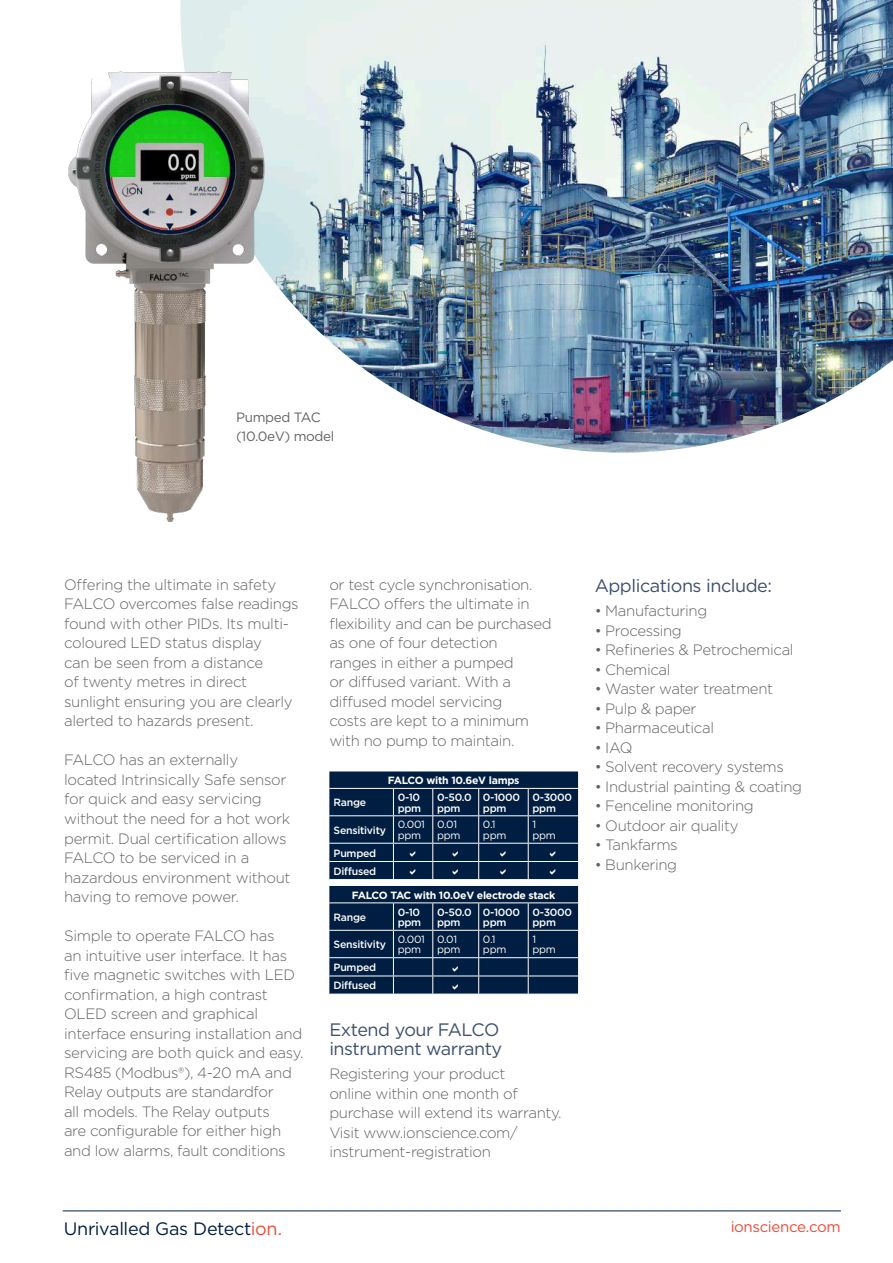
<style>
.page{position:relative;width:893px;height:1263px;background:#fff}
.page>*{position:absolute;margin:0;border:0;box-sizing:border-box;transform-origin:0 0}
.t1{font:18px/19.5px "Gotham";letter-spacing:-.025em;color:#3d4f6d}
.t2{font:18px "Gotham";letter-spacing:-.02em;color:#001e41}
.t3{font:300 15px/19.5px "Gotham";letter-spacing:-.025em;color:#636366}
.t4{font:15px "Gotham";letter-spacing:-.025em;color:#ed4b38}
.t5{font:13.5px/19.5px "Gotham";letter-spacing:-.025em;color:#636366}
.t6{font:500 10.5px/10.5px "Gotham";letter-spacing:-.025em;color:#fff}
.t7{font:700 10.5px "Gotham";letter-spacing:-.025em;color:#fff}
.t8{font:10.5px/10.5px "Gotham";letter-spacing:-.025em;color:#fff}
.s1{color:#ed4b38}
</style>
<div class="page">
<img style="left:180px;top:0;width:713px;height:453px">
<hr style="left:63px;top:1210px;width:778px;height:1px;background:#001e41">
<img style="left:68px;top:63px;width:219px;height:459px">
<svg style="left:329px;top:771px;width:249px;height:108px;background:#0d294a"></svg>
<svg style="left:329px;top:886px;width:249px;height:108px;background:#0c294a"></svg>
<p class="t5" style="left:236px;top:407px;width:100px">Pumped TAC (10.0eV) model</p>
<p class="t3" style="left:64px;top:574px;width:236px">Offering the ultimate in safety<br>FALCO overcomes false readings found with other PIDs. Its multi&shy;coloured LED status display<br>can be seen from a distance<br>of twenty metres in direct sunlight ensuring you are clearly alerted to hazards present.</p>
<p class="t3" style="left:64px;top:750px;width:228px">FALCO has an externally located Intrinsically Safe sensor for quick and easy servicing without the need for a hot work permit. Dual certification allows<br>FALCO to be serviced in a hazardous environment without having to remove power.</p>
<p class="t3" style="left:64px;top:925px;width:241px">Simple to operate FALCO has<br>an intuitive user interface. It has five magnetic switches with LED confirmation, a high contrast<br>OLED screen and graphical interface ensuring installation and servicing are both quick and easy.<br>RS485 (Modbus®), 4-20 mA and<br>Relay outputs are standardfor<br>all models. The Relay outputs<br>are configurable for either high and low alarms, fault conditions</p>
<p class="t3" style="left:329px;top:574px;width:224px">or test cycle synchronisation.<br>FALCO offers the ultimate in flexibility and can be purchased as one of four detection<br>ranges in either a pumped<br>or diffused variant. With a diffused model servicing<br>costs are kept to a minimum with no pump to maintain.</p>
<p class="t7" style="left:388px;top:773px;width:133px">FALCO with 10.6eV lamps</p>
<p class="t6" style="left:334px;top:797px;width:34px">Range</p>
<p class="t6" style="left:398px;top:792px;width:25px">0-10 ppm</p>
<p class="t6" style="left:437px;top:792px;width:36px">0-50.0 ppm</p>
<p class="t6" style="left:483px;top:792px;width:39px">0-1000 ppm</p>
<p class="t6" style="left:532px;top:792px;width:41px">0-3000 ppm</p>
<p class="t6" style="left:334px;top:825px;width:54px">Sensitivity</p>
<p class="t8" style="left:398px;top:819px;width:29px">0.001 ppm</p>
<p class="t8" style="left:437px;top:819px;width:25px">0.01 ppm</p>
<p class="t8" style="left:483px;top:819px;width:25px">0.1 ppm</p>
<p class="t8" style="left:532px;top:819px;width:25px">1 ppm</p>
<p class="t6" style="left:334px;top:844px;width:44px;line-height:18.1px">Pumped<br>Diffused</p>
<p class="t7" style="left:352px;top:888px;width:205px">FALCO TAC with 10.0eV electrode stack</p>
<p class="t6" style="left:334px;top:912px;width:34px">Range</p>
<p class="t6" style="left:398px;top:906px;width:25px">0-10 ppm</p>
<p class="t6" style="left:437px;top:906px;width:36px">0-50.0 ppm</p>
<p class="t6" style="left:483px;top:906px;width:39px">0-1000 ppm</p>
<p class="t6" style="left:532px;top:906px;width:41px">0-3000 ppm</p>
<p class="t6" style="left:334px;top:939px;width:54px">Sensitivity</p>
<p class="t8" style="left:398px;top:934px;width:29px">0.001 ppm</p>
<p class="t8" style="left:437px;top:934px;width:25px">0.01 ppm</p>
<p class="t8" style="left:483px;top:934px;width:25px">0.1 ppm</p>
<p class="t8" style="left:532px;top:934px;width:25px">1 ppm</p>
<p class="t6" style="left:334px;top:958px;width:44px;line-height:18.1px">Pumped<br>Diffused</p>
<p class="t1" style="left:329px;top:1019px;width:174px">Extend your FALCO instrument warranty</p>
<p class="t3" style="left:329px;top:1064px;width:234px">Registering your product<br>online within one month of purchase will extend its warranty.<br>Visit www.ionscience.com/ instrument-registration</p>
<p class="t1" style="left:595px;top:576px;width:179px">Applications include:</p>
<p class="t3" style="left:595px;top:601px;width:114px">• Manufacturing</p>
<p class="t3" style="left:595px;top:620px;width:89px">• Processing</p>
<p class="t3" style="left:595px;top:640px;width:200px">• Refineries &amp; Petrochemical</p>
<p class="t3" style="left:595px;top:659px;width:77px">• Chemical</p>
<p class="t3" style="left:595px;top:679px;width:180px">• Waster water treatment</p>
<p class="t3" style="left:595px;top:698px;width:103px">• Pulp &amp; paper</p>
<p class="t3" style="left:595px;top:718px;width:121px">• Pharmaceutical</p>
<p class="t3" style="left:595px;top:737px;width:39px">• IAQ</p>
<p class="t3" style="left:595px;top:757px;width:191px">• Solvent recovery systems</p>
<p class="t3" style="left:595px;top:776px;width:209px">• Industrial painting &amp; coating</p>
<p class="t3" style="left:595px;top:796px;width:161px">• Fenceline monitoring</p>
<p class="t3" style="left:595px;top:815px;width:146px">• Outdoor air quality</p>
<p class="t3" style="left:595px;top:835px;width:85px">• Tankfarms</p>
<p class="t3" style="left:595px;top:854px;width:84px">• Bunkering</p>
<p class="t2" style="left:64px;top:1217px;width:220px">Unrivalled Gas Detect<span class="s1">ion.</span></p>
<p class="t4" style="left:731px;top:1217px;width:112px">ionscience.com</p>
</div>
